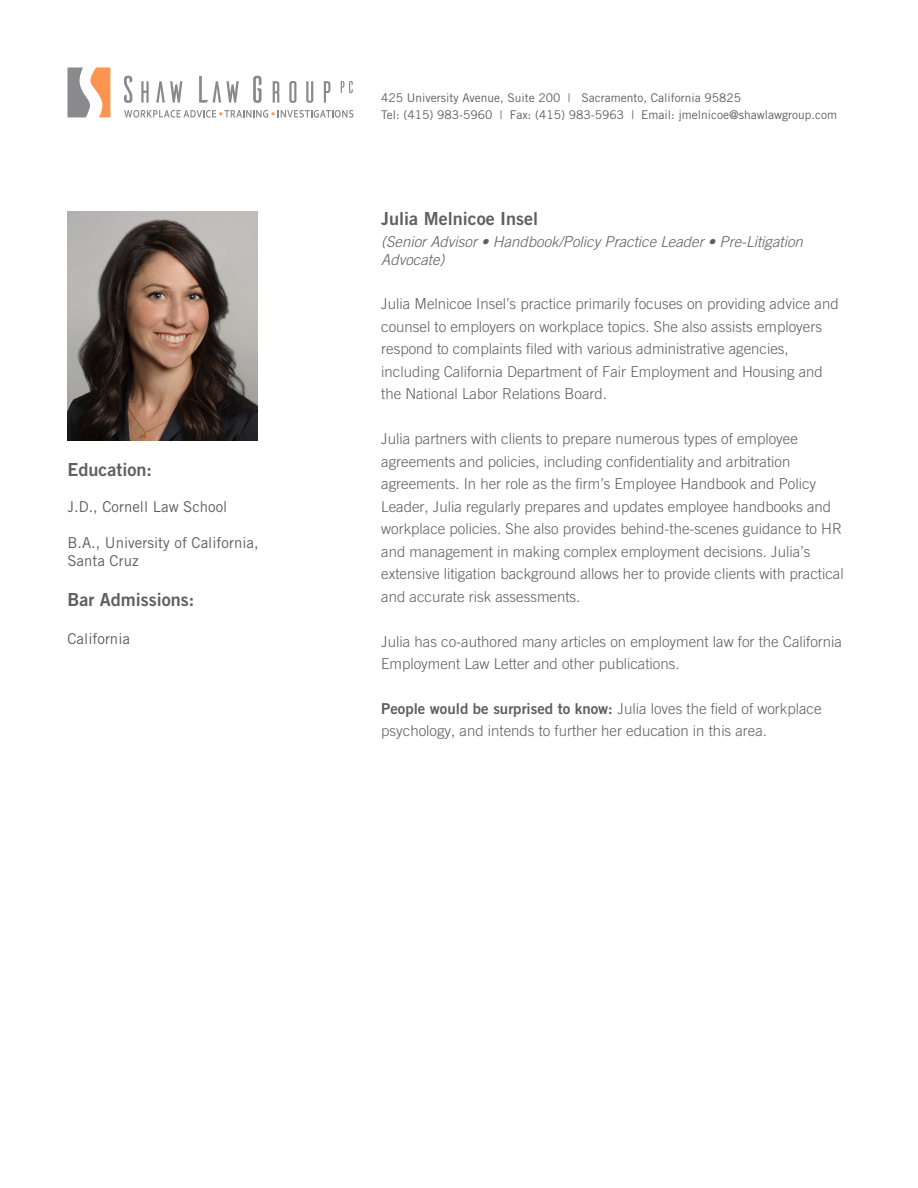
<style>
.page{position:relative;width:918px;height:1188px;background:#fff}
.page>*{position:absolute;margin:0;border:0;box-sizing:border-box;transform-origin:0 0}
.t1{font:18px "Trade Gothic LT Std Bd 2";color:#5f5f62}
.t2{font:300 15px/22.5px "Trade Gothic LT Std";color:#5f5f62}
.t3{font:italic 300 15px/18px "Trade Gothic LT Std";color:#5f5f62}
.t4{font:15px "Trade Gothic LT Std";color:#5f5f62}
.t5{font:12px/16.5px "Trade Gothic LT Std";color:#5f5f62}
.s1{font-family:"Trade Gothic LT Std Bd 2";font-weight:400}
</style>
<div class="page">
<svg style="left:68px;top:68px;width:42px;height:49px"></svg>
<svg style="left:124px;top:76px;width:9px;height:27px"></svg>
<svg style="left:141px;top:81px;width:8px;height:22px"></svg>
<svg style="left:156px;top:81px;width:26px;height:22px"></svg>
<svg style="left:199px;top:76px;width:40px;height:27px"></svg>
<svg style="left:253px;top:76px;width:9px;height:27px"></svg>
<svg style="left:273px;top:81px;width:6px;height:22px"></svg>
<svg style="left:289px;top:81px;width:7px;height:22px"></svg>
<svg style="left:306px;top:81px;width:7px;height:22px"></svg>
<svg style="left:324px;top:81px;width:6px;height:22px"></svg>
<svg style="left:341px;top:81px;width:12px;height:12px"></svg>
<svg style="left:124px;top:110px;width:229px;height:8px"></svg>
<img style="left:68px;top:212px;width:190px;height:229px">
<p class="t1" style="left:68px;top:459px;width:86px">Education:</p>
<p class="t4" style="left:68px;top:498px;width:161px">J.D., Cornell Law School</p>
<p class="t4" style="left:68px;top:534px;width:193px">B.A., University of California,</p>
<p class="t4" style="left:68px;top:552px;width:73px">Santa Cruz</p>
<p class="t1" style="left:68px;top:589px;width:128px">Bar Admissions:</p>
<p class="t4" style="left:68px;top:629px;width:64px">California</p>
<p class="t5" style="left:381px;top:90px;width:458px">425 University Avenue, Suite 200 | Sacramento, California 95825<br>Tel: (415) 983-5960 | Fax: (415) 983-5963 | Email: jmelnicoe@shawlawgroup.com</p>
<p class="t1" style="left:381px;top:207px;width:158px">Julia Melnicoe Insel</p>
<p class="t3" style="left:381px;top:233px;width:423px">(Senior Advisor • Handbook/Policy Practice Leader • Pre-Litigation<br>Advocate)</p>
<p class="t2" style="left:381px;top:292px;width:459px">Julia Melnicoe Insel’s practice primarily focuses on providing advice and counsel to employers on workplace topics. She also assists employers respond to complaints filed with various administrative agencies, including California Department of Fair Employment and Housing and the National Labor Relations Board.</p>
<p class="t2" style="left:381px;top:427px;width:464px">Julia partners with clients to prepare numerous types of employee agreements and policies, including confidentiality and arbitration agreements. In her role as the firm’s Employee Handbook and Policy Leader, Julia regularly prepares and updates employee handbooks and workplace policies. She also provides behind-the-scenes guidance to HR and management in making complex employment decisions. Julia’s extensive litigation background allows her to provide clients with practical and accurate risk assessments.</p>
<p class="t2" style="left:381px;top:630px;width:462px">Julia has co-authored many articles on employment law for the California<br>Employment Law Letter and other publications.</p>
<p class="t2" style="left:381px;top:697px;width:442px"><span class="s1">People would be surprised to know:</span> Julia loves the field of workplace psychology, and intends to further her education in this area.</p>
</div>
